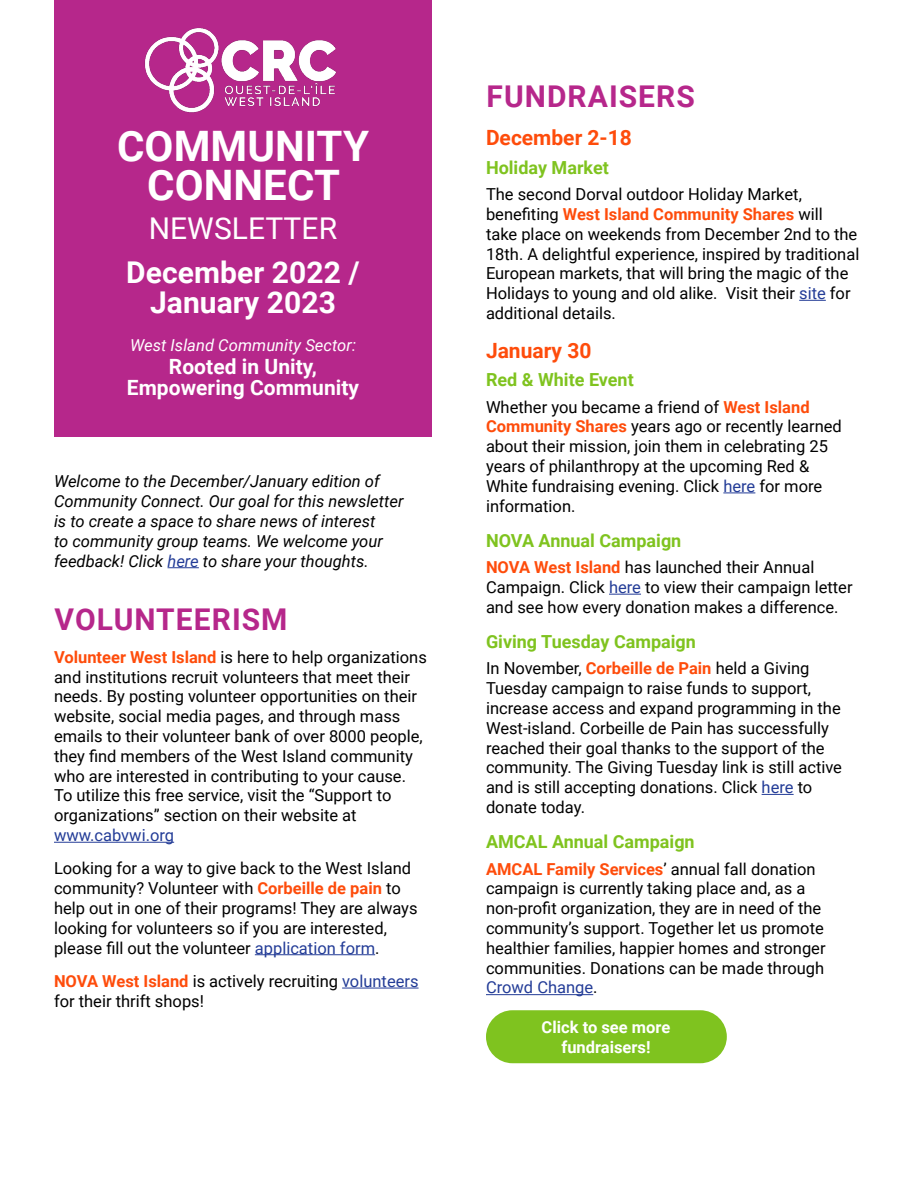
<style>
.page{position:relative;width:918px;height:1188px;background:#fff}
.page>*{position:absolute;margin:0;border:0;box-sizing:border-box;transform-origin:0 0}
.t1{font:700 42px/39px "Roboto";color:#fff;text-align:center}
.t2{font:700 30px/30px "Roboto";color:#fff;text-align:center}
.heading{font:700 30px "Roboto";letter-spacing:.035em;color:#b6278b}
.t3{font:30px "Roboto";color:#fff}
.t4{font:700 21px/21px "Roboto";color:#fff;text-align:center}
.subheading-date{font:700 21px "Roboto";color:#fe4c0b}
.subheading-green{font:700 18px "Roboto";color:#7fc31f}
.copy{font:16.5px/19.8px "Roboto";color:#000}
.welcome_message{font:italic 16.5px/19.8px "Roboto";color:#000}
.t5{font:italic 16.5px "Roboto";color:#fff}
.copy-2{font:700 16.5px/19.8px "Roboto";color:#fff;text-align:center}
.s1{color:#233c97}
.s2{font-weight:700;color:#fe4c0b}
</style>
<div class="page">
<div style="left:54px;top:0;width:378px;height:436px;background:#b6278b"></div>
<img style="left:144px;top:28px;width:193px;height:85px">
<hr style="left:168px;top:567px;width:31px;height:1px;background:#233c97">
<hr style="left:54px;top:842px;width:120px;height:1px;background:#233c97">
<hr style="left:255px;top:954px;width:120px;height:1px;background:#233c97">
<hr style="left:342px;top:988px;width:77px;height:1px;background:#233c97">
<svg style="left:799px;top:300px;width:27px;height:1px"></svg>
<hr style="left:723px;top:493px;width:32px;height:1px;background:#233c97">
<hr style="left:609px;top:594px;width:32px;height:1px;background:#233c97">
<hr style="left:762px;top:794px;width:32px;height:1px;background:#233c97">
<hr style="left:486px;top:994px;width:107px;height:1px;background:#233c97">
<div style="left:486px;top:1010px;width:241px;height:53px;background:#7fc31f;border-radius:26px"></div>
<p class="t1" style="left:117px;top:125px;width:253px">COMMUNITY<br>CONNECT</p>
<p class="t3" style="left:149px;top:207px;width:190px">NEWSLETTER</p>
<p class="t2" style="left:126px;top:257px;width:235px">December 2022 /<br>January 2023</p>
<p class="t5" style="left:130px;top:333px;width:227px">West Island Community Sector:</p>
<p class="t4" style="left:127px;top:355px;width:234px">Rooted in Unity,<br>Empowering Community</p>
<p class="welcome_message" style="left:54px;top:471px;width:351px">Welcome to the December/January edition of Community Connect. Our goal for this newsletter is to create a space to share news of interest<br>to community group teams. We welcome your feedback! Click <span class="s1">here</span> to share your thoughts.</p>
<p class="heading" style="left:55px;top:598px;width:235px">VOLUNTEERISM</p>
<p class="copy" style="left:54px;top:646px;width:374px"><span class="s2">Volunteer West Island</span> is here to help organizations and institutions recruit volunteers that meet their needs. By posting volunteer opportunities on their website, social media pages, and through mass emails to their volunteer bank of over 8000 people, they find members of the West Island community who are interested in contributing to your cause.<br>To utilize this free service, visit the “Support to organizations” section on their website at <span class="s1">www.cabvwi.org</span></p>
<p class="copy" style="left:54px;top:858px;width:365px">Looking for a way to give back to the West Island community? Volunteer with <span class="s2">Corbeille de pain</span> to help out in one of their programs! They are always looking for volunteers so if you are interested, please fill out the volunteer <span class="s1">application form</span>.</p>
<p class="copy" style="left:54px;top:970px;width:366px"><span class="s2">NOVA West Island</span> is actively recruiting <span class="s1">volunteers </span>for their thrift shops!</p>
<p class="heading" style="left:487px;top:75px;width:210px">FUNDRAISERS</p>
<p class="subheading-date" style="left:486px;top:123px;width:147px">December 2-18</p>
<p class="subheading-green" style="left:486px;top:155px;width:124px">Holiday Market</p>
<p class="copy" style="left:486px;top:184px;width:375px">The second Dorval outdoor Holiday Market, benefiting <span class="s2">West Island Community Shares</span> will<br>take place on weekends from December 2nd to the 18th. A delightful experience, inspired by traditional European markets, that will bring the magic of the Holidays to young and old alike. Visit their <span class="s1">site</span> for additional details.</p>
<p class="subheading-date" style="left:486px;top:335px;width:107px">January 30</p>
<p class="subheading-green" style="left:486px;top:367px;width:149px">Red &amp; White Event</p>
<p class="copy" style="left:486px;top:396px;width:357px">Whether you became a friend of <span class="s2">West Island Community Shares</span> years ago or recently learned about their mission, join them in celebrating 25 years of philanthropy at the upcoming Red &amp; White fundraising evening. Click <span class="s1">here</span> for more information.</p>
<p class="subheading-green" style="left:486px;top:528px;width:197px">NOVA Annual Campaign</p>
<p class="copy" style="left:486px;top:557px;width:368px"><span class="s2">NOVA West Island</span> has launched their Annual<br>Campaign. Click <span class="s1">here</span> to view their campaign letter and see how every donation makes a difference.</p>
<p class="subheading-green" style="left:486px;top:629px;width:211px">Giving Tuesday Campaign</p>
<p class="copy" style="left:486px;top:658px;width:358px">In November, <span class="s2">Corbeille de Pain</span> held a Giving Tuesday campaign to raise funds to support, increase access and expand programming in the West-island. Corbeille de Pain has successfully reached their goal thanks to the support of the community. The Giving Tuesday link is still active and is still accepting donations. Click <span class="s1">here</span> to donate today.</p>
<p class="subheading-green" style="left:486px;top:829px;width:210px">AMCAL Annual Campaign</p>
<p class="copy" style="left:486px;top:858px;width:341px"><span class="s2">AMCAL Family Services</span>’ annual fall donation campaign is currently taking place and, as a non-profit organization, they are in need of the community’s support. Together let us promote healthier families, happier homes and stronger communities. Donations can be made through <span class="s1">Crowd Change</span>.</p>
<p class="copy-2" style="left:542px;top:1016px;width:130px">Click to see more fundraisers!</p>
</div>
